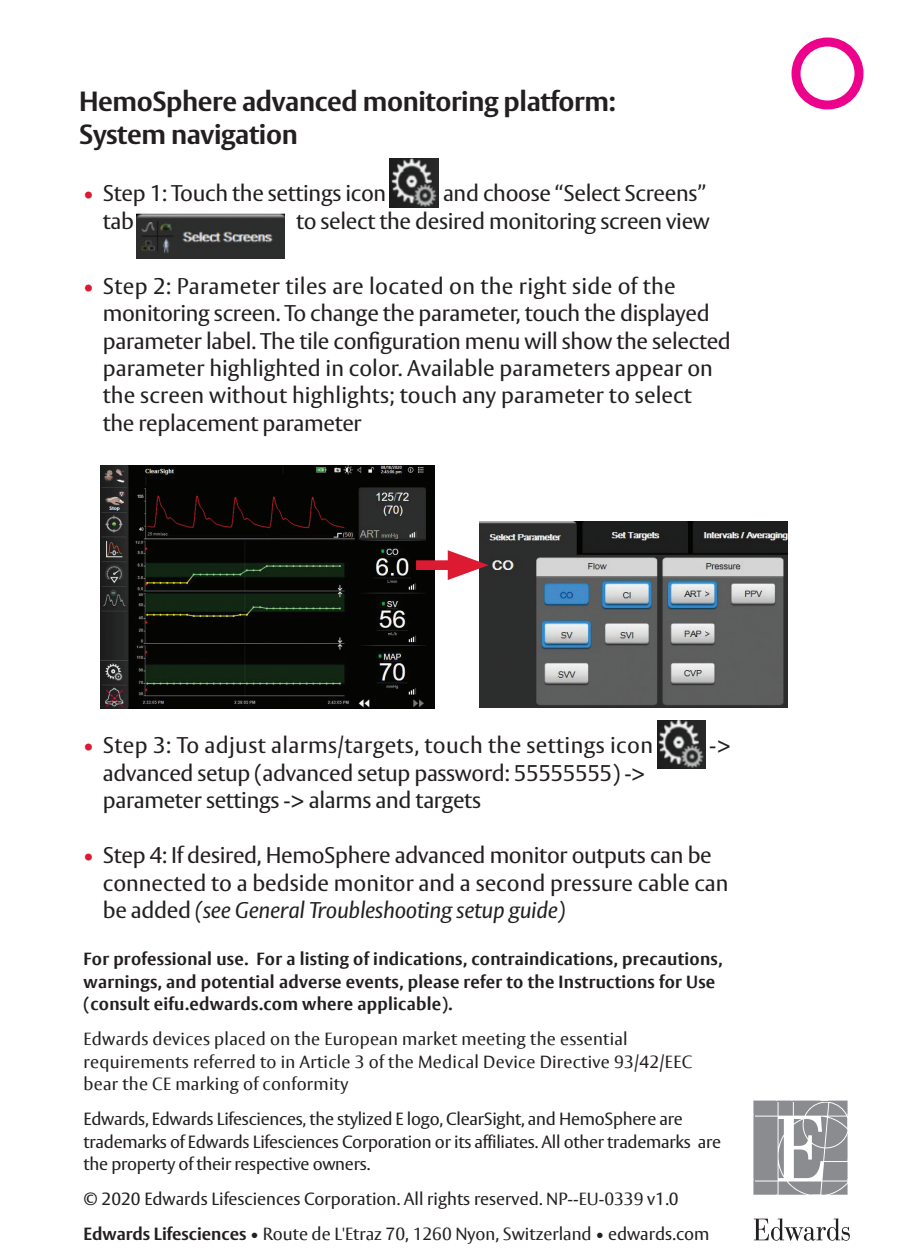
<style>
.page{position:relative;width:900px;height:1260px;background:#fff}
.page>*{position:absolute;margin:0;border:0;box-sizing:border-box;transform-origin:0 0}
.t1{font:700 27.5px/32.5px "Vesta Std";letter-spacing:-.015em;color:#231f20}
.t2{font:22.5px/27.5px "Vesta Std";letter-spacing:-.015em;color:#231f20}
.t3{font:22.5px "Vesta Std";letter-spacing:.015em;color:#231f20}
.t4{font:17.5px/22.5px "Vesta Std";letter-spacing:-.015em;color:#231f20}
.t5{font:17.5px/22.5px "Vesta Pro";letter-spacing:.015em;color:#231f20}
.t6{font:700 17.5px/22.5px "Vesta Pro";letter-spacing:.015em;color:#231f20}
.s1{color:#dc1a32}
.s2{font-style:italic}
.s3{font-family:"Vesta Pro"}
.s4{font-family:"Vesta Std";font-weight:700}
.s5{font-family:"Vesta Std"}
</style>
<div class="page">
<svg style="left:753px;top:1101px;width:95px;height:94px;background:#a2a3a6"></svg>
<svg style="left:754px;top:1218px;width:96px;height:23px"></svg>
<img style="left:390px;top:159px;width:48px;height:48px">
<img style="left:137px;top:213px;width:147px;height:46px">
<img style="left:657px;top:720px;width:49px;height:49px">
<img style="left:480px;top:521px;width:307px;height:187px">
<img style="left:101px;top:465px;width:334px;height:243px">
<div style="left:416px;top:560px;width:49px;height:10px;background:#dc1a32"></div>
<svg style="left:448px;top:550px;width:41px;height:30px"></svg>
<svg style="left:796px;top:42px;width:63px;height:63px"></svg>
<div style="left:792px;top:38px;width:72px;height:72px;border:9px solid #ed028c;border-radius:50%"></div>
<p class="t1" style="left:79px;top:85px;width:538px">HemoSphere advanced monitoring platform:<br>System navigation</p>
<p class="t2" style="left:83px;top:179px;width:305px"><span class="s1">•</span> Step 1: Touch the settings icon</p>
<p class="t2" style="left:443px;top:179px;width:264px">and choose “Select Screens”</p>
<p class="t2" style="left:103px;top:207px;width:33px">tab</p>
<p class="t2" style="left:296px;top:207px;width:415px">to select the desired monitoring screen view</p>
<p class="t2" style="left:103px;top:272px;width:630px;text-indent:-20px"><span class="s1">•</span> Step 2: Parameter tiles are located on the right side of the monitoring screen. To change the parameter, touch the displayed parameter label. The tile configuration menu will show the selected parameter highlighted in color. Available parameters appear on the screen without highlights; touch any parameter to select<br>the replacement parameter</p>
<p class="t3" style="left:83px;top:732px;width:572px"><span class="s1">•</span> Step 3: To adjust alarms/targets, touch the settings icon</p>
<p class="t2" style="left:709px;top:732px;width:23px">-&gt;</p>
<p class="t2" style="left:103px;top:759px;width:544px">advanced setup (advanced setup password: 55555555) -&gt; parameter settings -&gt; alarms and targets</p>
<p class="t2" style="left:103px;top:842px;width:627px;text-indent:-20px"><span class="s1">•</span> Step 4: If desired, HemoSphere advanced monitor outputs can be connected to a bedside monitor and a second pressure cable can be added <span class="s2">(see General Troubleshooting setup guide)</span></p>
<p class="t6" style="left:84px;top:947px;width:641px">For professional use. For a listing of indications, contraindications, precautions, warnings, and potential adverse events, please refer to the Instructions for Use (consult eifu.edwards.com where applicable).</p>
<p class="t5" style="left:84px;top:1028px;width:610px">Edwards devices placed on the European market meeting the essential requirements referred to in Article 3 of the Medical Device Directive 93/42/EEC bear the CE marking of conformity</p>
<p class="t4" style="left:84px;top:1108px;width:639px">Edwards, Edwards Lifesciences, the stylized E logo, ClearSight, and HemoSphere are trademarks of Edwards Lifesciences Corporation or its affiliates. All other trademarks are the property of their respective owners.</p>
<p class="t4" style="left:84px;top:1188px;width:597px">© 2020 Edwards Lifesciences Corporation. All rights reserved. <span class="s3">N</span>P--<span class="s3">EU</span>-<span class="s3">0339</span> v1.0</p>
<p class="t5" style="left:84px;top:1223px;width:628px"><span class="s4">Edwards Lifesciences</span> <span class="s5">•</span> Route de L'Etraz 70, 1260 Nyon, Switzerland <span class="s5">• edwards.com</span></p>
</div>
